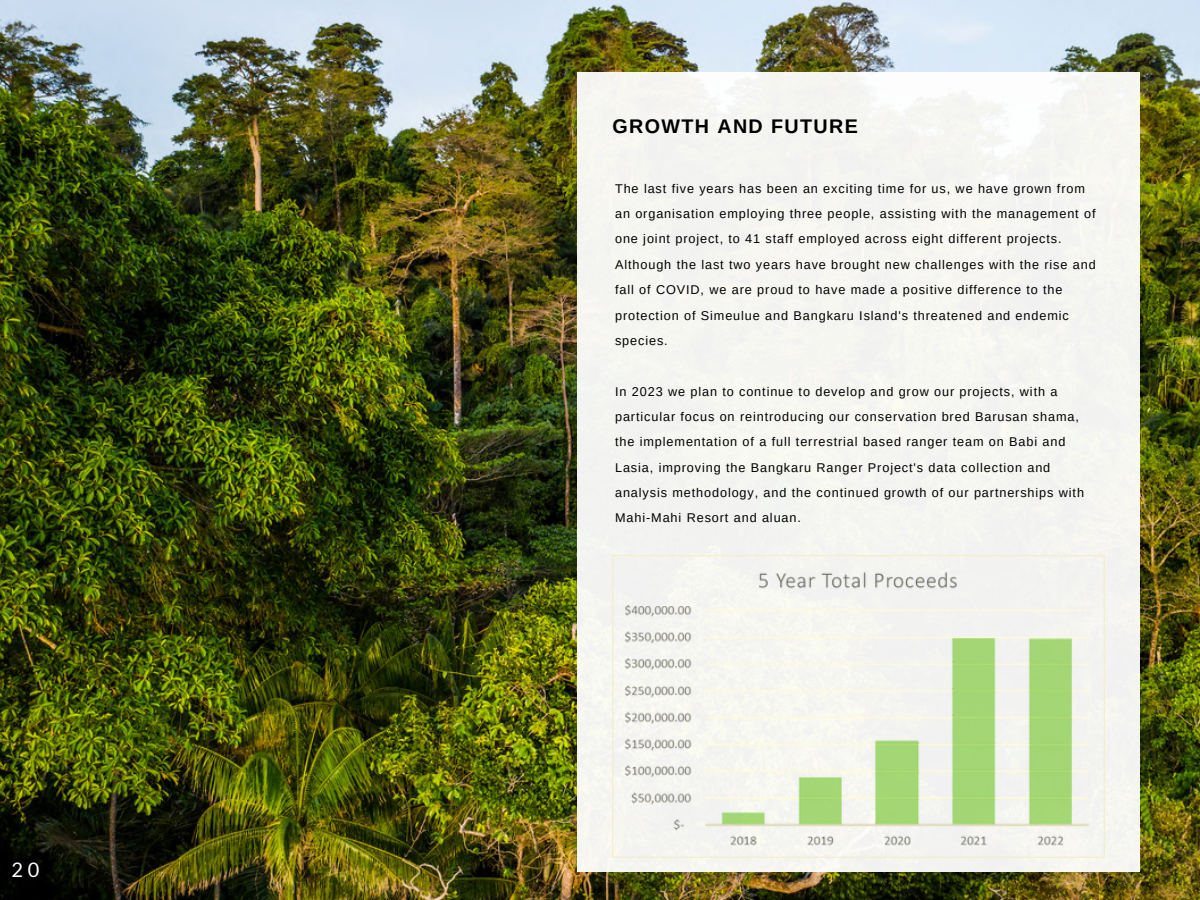
<style>
.page{position:relative;width:1200px;height:900px;background:#fff}
.page>*{position:absolute;margin:0;border:0;box-sizing:border-box;transform-origin:0 0}
.t1{font:20px "Lato";color:#fff}
.t2{font:700 19.8px "Arimo";letter-spacing:.07em;color:#000}
.t3{font:12.6px/25.4px "Arimo";letter-spacing:.07em;color:#000}
</style>
<div class="page">
<img style="left:0;top:0;width:1200px;height:900px">
<div style="left:577px;top:72px;width:563px;height:799px;background:#f5f5f1"></div>
<img style="left:612px;top:556px;width:492px;height:301px">
<h1 class="t1" style="left:11px;top:857px;width:29px">20</h1>
<h2 class="t2" style="left:612px;top:115px;width:247px">GROWTH AND FUTURE</h2>
<p class="t3" style="left:615px;top:176px;width:482px">The last five years has been an exciting time for us, we have grown from an organisation employing three people, assisting with the management of one joint project, to 41 staff employed across eight different projects.<br>Although the last two years have brought new challenges with the rise and fall of COVID, we are proud to have made a positive difference to the protection of Simeulue and Bangkaru Island's threatened and endemic species.</p>
<p class="t3" style="left:615px;top:379px;width:471px">In 2023 we plan to continue to develop and grow our projects, with a particular focus on reintroducing our conservation bred Barusan shama, the implementation of a full terrestrial based ranger team on Babi and Lasia, improving the Bangkaru Ranger Project's data collection and analysis methodology, and the continued growth of our partnerships with Mahi-Mahi Resort and aluan.</p>
</div>
